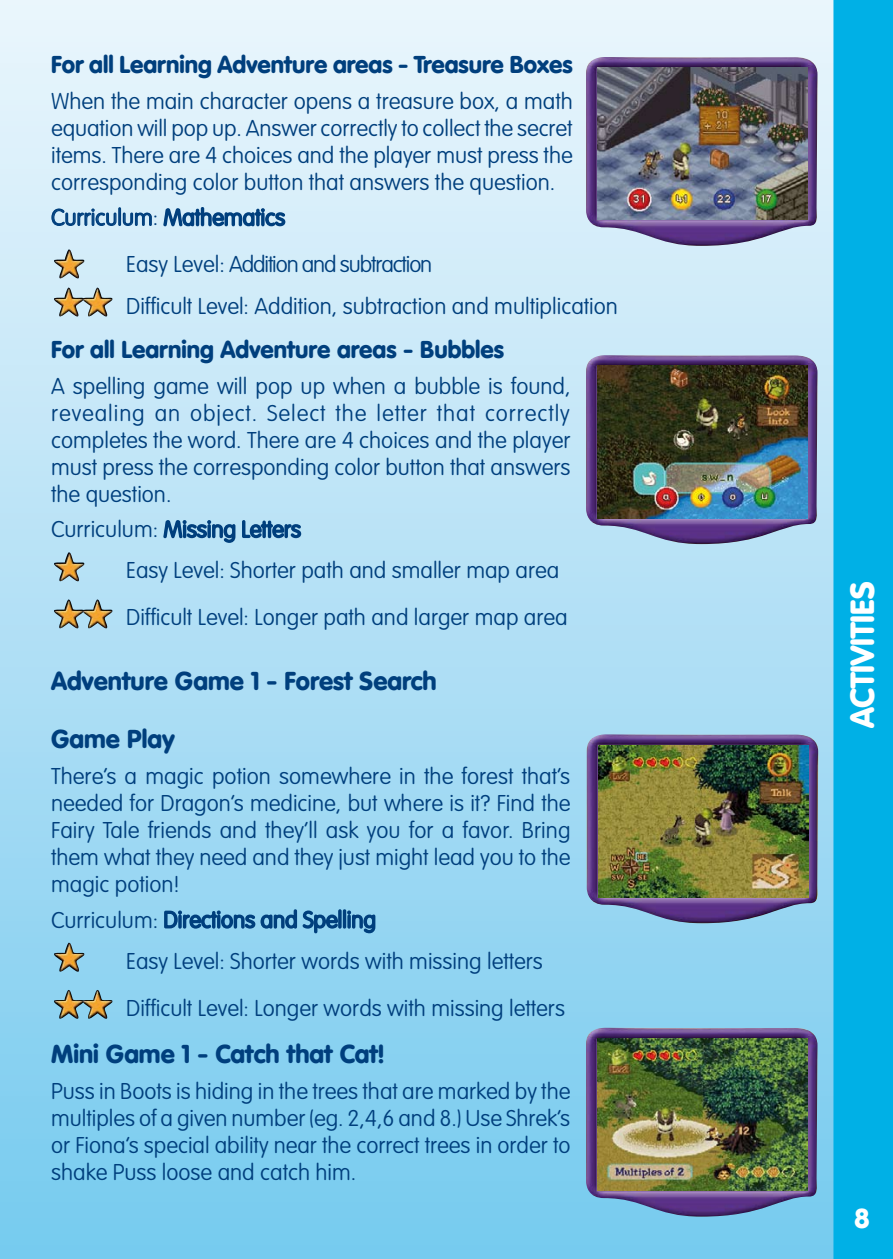
<style>
.page{position:relative;width:893px;height:1259px;background:#fff}
.page>*{position:absolute;margin:0;border:0;box-sizing:border-box;transform-origin:0 0}
.t1{font:900 33px "VAG Rounded";color:#fff}
.t2{font:900 25.5px "VAG Rounded";color:#003f7d}
.t3{font:900 24px "VAG Rounded";color:#003f7d}
.t4{font:100 22.5px/27px "VAG Rounded";color:#003f7d;text-align:justify}
</style>
<div class="page">
<div style="left:0;top:0;width:893px;height:1259px;background:linear-gradient(to bottom,#ecf6fc,#76caef)"></div>
<svg style="left:833px;top:0;width:60px;height:1259px"></svg>
<div style="left:118px;top:207px;width:3px;height:19px;border:1px solid #003f7d"></div>
<svg style="left:51px;top:208px;width:101px;height:19px"></svg>
<svg style="left:163px;top:186px;width:123px;height:63px"></svg>
<img style="left:54px;top:249px;width:30px;height:30px">
<img style="left:54px;top:288px;width:58px;height:30px">
<svg style="left:163px;top:498px;width:139px;height:63px"></svg>
<img style="left:54px;top:552px;width:30px;height:30px">
<img style="left:54px;top:599px;width:58px;height:30px">
<svg style="left:163px;top:908px;width:176px;height:26px"></svg>
<div style="left:338px;top:909px;width:4px;height:19px;border:2px solid #003f7d"></div>
<div style="left:343px;top:909px;width:3px;height:19px;border:2px solid #003f7d"></div>
<svg style="left:347px;top:910px;width:29px;height:24px"></svg>
<img style="left:54px;top:942px;width:30px;height:31px">
<img style="left:54px;top:990px;width:58px;height:30px">
<img style="left:586px;top:57px;width:232px;height:189px">
<img style="left:597px;top:68px;width:210px;height:152px">
<img style="left:586px;top:355px;width:232px;height:189px">
<img style="left:597px;top:366px;width:210px;height:152px">
<img style="left:587px;top:734px;width:231px;height:189px">
<img style="left:598px;top:745px;width:210px;height:152px">
<img style="left:586px;top:1027px;width:232px;height:189px">
<img style="left:597px;top:1038px;width:210px;height:152px">
<svg style="left:855px;top:1208px;width:14px;height:20px"></svg>
<p class="t3" style="left:51px;top:50px;width:523px">For all Learning Adventure areas - Treasure Boxes</p>
<p class="t4" style="left:51px;top:88px;width:523px">When the main character opens a treasure box, a math equation will pop up. Answer correctly to collect the secret items. There are 4 choices and the player must press the corresponding color button that answers the question.</p>
<p class="t4" style="left:126px;top:195px;width:308px;line-height:47.1px;text-indent:-75px">Curriculum: Mathematics<br>Easy Level: Addition and subtraction</p>
<p class="t4" style="left:126px;top:293px;width:493px">Difficult Level: Addition, subtraction and multiplication</p>
<p class="t3" style="left:51px;top:335px;width:455px">For all Learning Adventure areas - Bubbles</p>
<p class="t4" style="left:51px;top:373px;width:521px">A spelling game will pop up when a bubble is found, revealing an object. Select the letter that correctly completes the word. There are 4 choices and the player must press the corresponding color button that answers the question.</p>
<p class="t4" style="left:126px;top:547px;width:443px;line-height:47.1px">Easy Level: Shorter path and smaller map area<br>Difficult Level: Longer path and larger map area</p>
<p class="t2" style="left:51px;top:665px;width:387px">Adventure Game 1 - Forest Search</p>
<p class="t2" style="left:51px;top:724px;width:125px">Game Play</p>
<p class="t4" style="left:51px;top:763px;width:521px">There’s a magic potion somewhere in the forest that’s needed for Dragon’s medicine, but where is it? Find the Fairy Tale friends and they’ll ask you for a favor. Bring them what they need and they just might lead you to the magic potion!</p>
<p class="t4" style="left:126px;top:938px;width:440px;line-height:47.1px">Easy Level: Shorter words with missing letters<br>Difficult Level: Longer words with missing letters</p>
<p class="t2" style="left:51px;top:1039px;width:335px">Mini Game 1 - Catch that Cat!</p>
<p class="t4" style="left:51px;top:1078px;width:521px">Puss in Boots is hiding in the trees that are marked by the multiples of a given number (eg. 2,4,6 and 8.) Use Shrek’s or Fiona’s special ability near the correct trees in order to shake Puss loose and catch him.</p>
<h1 class="t1" style="left:842px;top:728px;width:148px;rotate:-90deg">ACTIVITIES</h1>
</div>
